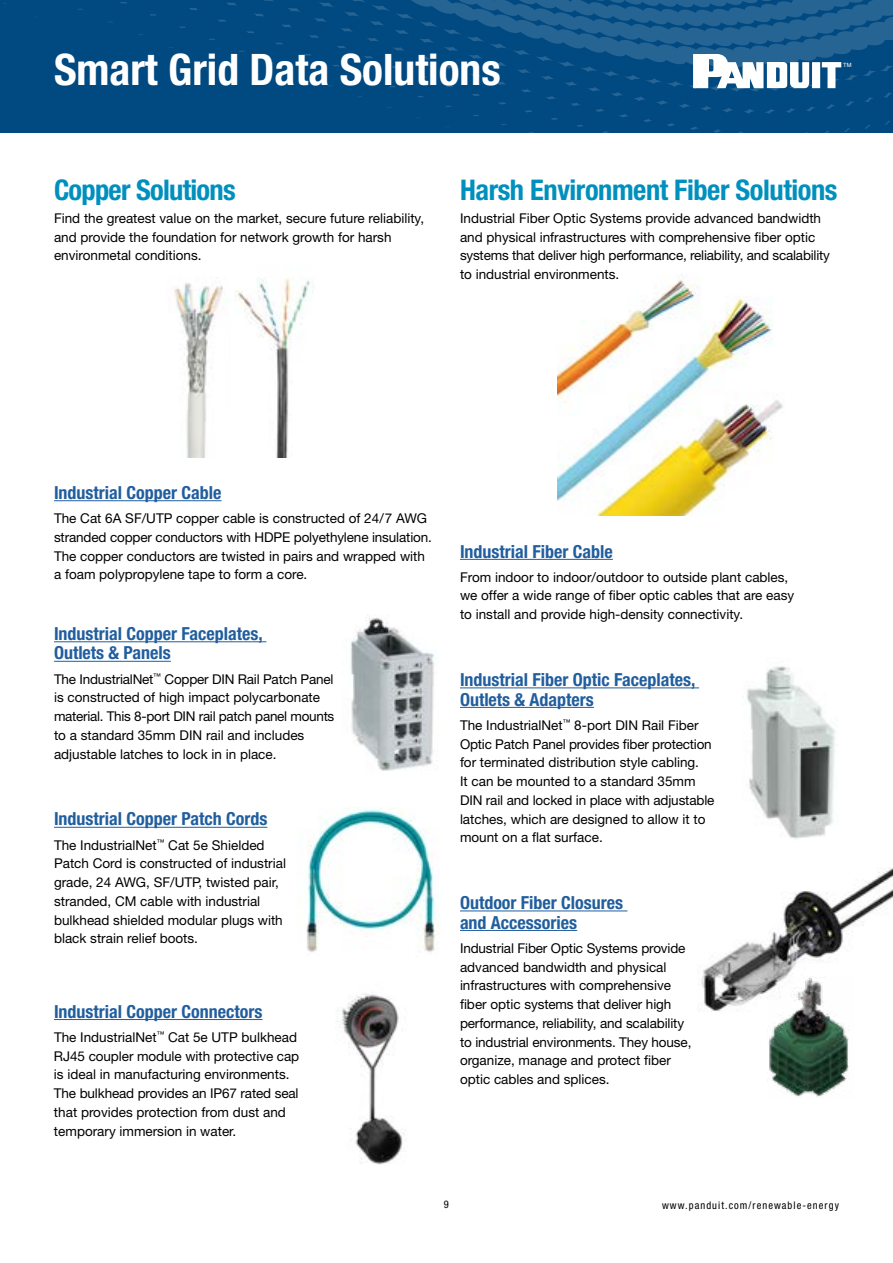
<style>
.page{position:relative;width:893px;height:1263px;background:#fff}
.page>*{position:absolute;margin:0;border:0;box-sizing:border-box;transform-origin:0 0}
.t1{font:700 condensed 43.5px "Helvetica Neue LT Std";color:#fff}
.t2{font:700 condensed 28.5px "Helvetica Neue LT Std";letter-spacing:-.015em;color:#0090be}
.t3{font:700 condensed 18px/19.5px "Helvetica Neue LT Std";color:#215e9e}
.t4{font:13.5px/18.8px "Helvetica Neue LT Std";color:#000}
.t5{font:condensed 10.5px "Helvetica Neue LT Std";letter-spacing:.1em;color:#000}
.t6{font:5.7px "Helvetica";color:#fff}
</style>
<div class="page">
<svg style="left:0;top:0;width:893px;height:133px;background:#064d84"></svg>
<svg style="left:693px;top:54px;width:148px;height:34px"></svg>
<img style="left:557px;top:274px;width:226px;height:241px">
<img style="left:337px;top:993px;width:67px;height:172px">
<hr style="left:54px;top:1019px;width:208px;height:1px;background:#215e9e">
<hr style="left:460px;top:910px;width:167px;height:1px;background:#215e9e">
<hr style="left:460px;top:930px;width:117px;height:1px;background:#215e9e">
<img style="left:235px;top:277px;width:79px;height:180px">
<hr style="left:54px;top:500px;width:168px;height:1px;background:#215e9e">
<hr style="left:54px;top:641px;width:212px;height:1px;background:#215e9e">
<hr style="left:54px;top:661px;width:117px;height:1px;background:#215e9e">
<hr style="left:54px;top:827px;width:213px;height:1px;background:#215e9e">
<img style="left:350px;top:614px;width:84px;height:157px">
<img style="left:306px;top:807px;width:130px;height:145px">
<img style="left:697px;top:868px;width:196px;height:143px">
<img style="left:767px;top:976px;width:86px;height:121px">
<hr style="left:460px;top:687px;width:239px;height:1px;background:#215e9e">
<hr style="left:460px;top:707px;width:134px;height:1px;background:#215e9e">
<hr style="left:460px;top:559px;width:153px;height:1px;background:#215e9e">
<img style="left:747px;top:666px;width:88px;height:173px">
<img style="left:174px;top:283px;width:49px;height:174px">
<h1 class="t1" style="left:54px;top:43px;width:448px">Smart Grid Data Solutions</h1>
<p class="t6" style="left:843px;top:61px;width:10px">TM</p>
<h2 class="t2" style="left:54px;top:173px;width:183px">Copper Solutions</h2>
<p class="t4" style="left:54px;top:208px;width:372px">Find the greatest value on the market, secure future reliability, and provide the foundation for network growth for harsh environmetal conditions.</p>
<h2 class="t2" style="left:460px;top:173px;width:379px">Harsh Environment Fiber Solutions</h2>
<p class="t4" style="left:460px;top:208px;width:371px">Industrial Fiber Optic Systems provide advanced bandwidth and physical infrastructures with comprehensive fiber optic systems that deliver high performance, reliability, and scalability to industrial environments.</p>
<h3 class="t3" style="left:54px;top:482px;width:169px">Industrial Copper Cable</h3>
<p class="t4" style="left:54px;top:509px;width:379px">The Cat 6A SF/UTP copper cable is constructed of 24/7 AWG stranded copper conductors with HDPE polyethylene insulation.<br>The copper conductors are twisted in pairs and wrapped with a foam polypropylene tape to form a core.</p>
<h3 class="t3" style="left:54px;top:624px;width:210px">Industrial Copper Faceplates,<br>Outlets &amp; Panels</h3>
<p class="t4" style="left:54px;top:669px;width:282px">The IndustrialNet<sup>™</sup> Copper DIN Rail Patch Panel is constructed of high impact polycarbonate material. This 8-port DIN rail patch panel mounts to a standard 35mm DIN rail and includes adjustable latches to lock in in place.</p>
<h3 class="t3" style="left:54px;top:809px;width:215px">Industrial Copper Patch Cords</h3>
<p class="t4" style="left:54px;top:835px;width:234px">The IndustrialNet<sup>™</sup> Cat 5e Shielded Patch Cord is constructed of industrial grade, 24 AWG, SF/UTP, twisted pair, stranded, CM cable with industrial bulkhead shielded modular plugs with black strain relief boots.</p>
<h3 class="t3" style="left:54px;top:1001px;width:210px">Industrial Copper Connectors</h3>
<p class="t4" style="left:54px;top:1027px;width:247px">The IndustrialNet<sup>™</sup> Cat 5e UTP bulkhead RJ45 coupler module with protective cap is ideal in manufacturing environments.<br>The bulkhead provides an IP67 rated seal that provides protection from dust and temporary immersion in water.</p>
<h3 class="t3" style="left:460px;top:541px;width:154px">Industrial Fiber Cable</h3>
<p class="t4" style="left:460px;top:567px;width:336px">From indoor to indoor/outdoor to outside plant cables, we offer a wide range of fiber optic cables that are easy to install and provide high-density connectivity.</p>
<h3 class="t3" style="left:460px;top:670px;width:237px">Industrial Fiber Optic Faceplates,<br>Outlets &amp; Adapters</h3>
<p class="t4" style="left:460px;top:715px;width:256px">The IndustrialNet<sup>™</sup> 8-port DIN Rail Fiber Optic Patch Panel provides fiber protection for terminated distribution style cabling.<br>It can be mounted to a standard 35mm DIN rail and locked in place with adjustable latches, which are designed to allow it to mount on a flat surface.</p>
<h3 class="t3" style="left:460px;top:893px;width:165px">Outdoor Fiber Closures and Accessories</h3>
<p class="t4" style="left:460px;top:938px;width:233px">Industrial Fiber Optic Systems provide advanced bandwidth and physical infrastructures with comprehensive fiber optic systems that deliver high performance, reliability, and scalability to industrial environments. They house, organize, manage and protect fiber optic cables and splices.</p>
<p class="t5" style="left:444px;top:1198px;width:7px">9</p>
<p class="t5" style="left:662px;top:1199px;width:178px">www.panduit.com/renewable-energy</p>
</div>
